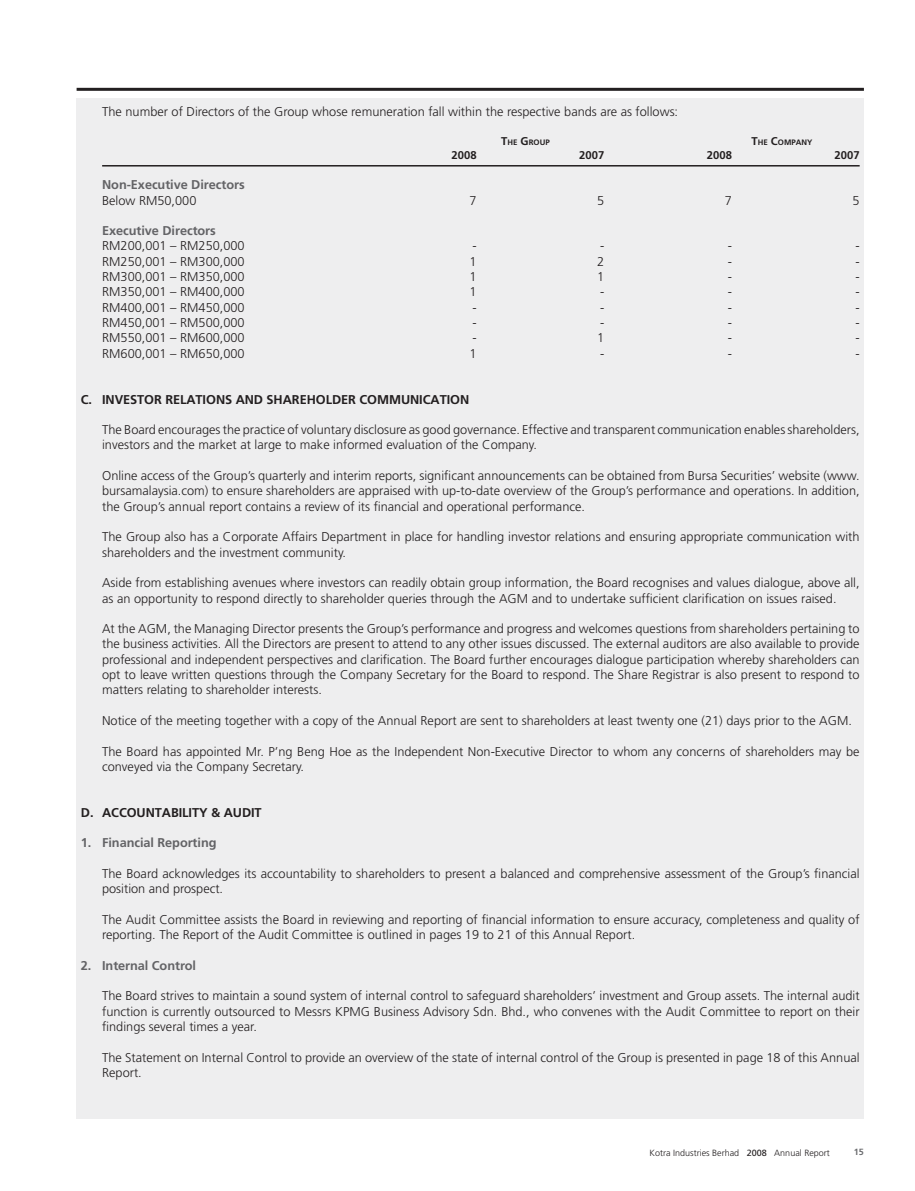
<style>
.page{position:relative;width:915px;height:1191px;background:#fff}
.page>*{position:absolute;margin:0;border:0;box-sizing:border-box;transform-origin:0 0}
.t1{font:300 12.75px/15.3px "Frutiger";color:#231f20}
.t2{font:700 12.75px "Frutiger";letter-spacing:-.005em;color:#636366}
.t3{font:700 12.75px "Frutiger";letter-spacing:-.005em;color:#231f20}
.t4{font:700 11.25px "Frutiger";color:#231f20}
.t5{font:300 9px "Frutiger";color:#231f20}
.t6{font:700 9px "Frutiger";color:#6c6d70}
.t7{font:700 7.8px "Frutiger";color:#231f20}
.s1{font-size:11.25px}
.s2{font-weight:400}
</style>
<div class="page">
<hr style="left:77px;top:88px;width:786px;height:3px;background:#231f20">
<div style="left:77px;top:98px;width:786px;height:1020px;background:#eeeeef"></div>
<hr style="left:102px;top:165px;width:757px;height:1px;background:#231f20">
<p class="t1" style="left:102px;top:105px;width:577px">The number of Directors of the Group whose remuneration fall within the respective bands are as follows:</p>
<p class="t7" style="left:501px;top:139px;width:50px"><span class="s1">T</span>HE <span class="s1">G</span>ROUP</p>
<p class="t7" style="left:751px;top:139px;width:62px"><span class="s1">T</span>HE <span class="s1">C</span>OMPANY</p>
<p class="t4" style="left:451px;top:150px;width:27px">2008</p>
<p class="t4" style="left:579px;top:150px;width:27px">2007</p>
<p class="t4" style="left:706px;top:150px;width:27px">2008</p>
<p class="t4" style="left:834px;top:150px;width:27px">2007</p>
<p class="t2" style="left:102px;top:180px;width:144px">Non-Executive Directors</p>
<p class="t1" style="left:102px;top:193px;width:96px">Below RM50,000</p>
<p class="t1" style="left:469px;top:193px;width:9px">7</p>
<p class="t1" style="left:597px;top:193px;width:9px">5</p>
<p class="t1" style="left:724px;top:193px;width:9px">7</p>
<p class="t1" style="left:852px;top:193px;width:9px">5</p>
<p class="t2" style="left:102px;top:226px;width:115px">Executive Directors</p>
<p class="t1" style="left:102px;top:239px;width:144px">RM200,001 – RM250,000</p>
<p class="t1" style="left:472px;top:239px;width:6px">-</p>
<p class="t1" style="left:600px;top:239px;width:6px">-</p>
<p class="t1" style="left:727px;top:239px;width:6px">-</p>
<p class="t1" style="left:855px;top:239px;width:6px">-</p>
<p class="t1" style="left:102px;top:255px;width:144px">RM250,001 – RM300,000</p>
<p class="t1" style="left:469px;top:255px;width:9px">1</p>
<p class="t1" style="left:597px;top:255px;width:9px">2</p>
<p class="t1" style="left:727px;top:255px;width:6px">-</p>
<p class="t1" style="left:855px;top:255px;width:6px">-</p>
<p class="t1" style="left:102px;top:270px;width:144px">RM300,001 – RM350,000</p>
<p class="t1" style="left:469px;top:270px;width:9px">1</p>
<p class="t1" style="left:597px;top:270px;width:9px">1</p>
<p class="t1" style="left:727px;top:270px;width:6px">-</p>
<p class="t1" style="left:855px;top:270px;width:6px">-</p>
<p class="t1" style="left:102px;top:285px;width:144px">RM350,001 – RM400,000</p>
<p class="t1" style="left:469px;top:285px;width:9px">1</p>
<p class="t1" style="left:600px;top:285px;width:6px">-</p>
<p class="t1" style="left:727px;top:285px;width:6px">-</p>
<p class="t1" style="left:855px;top:285px;width:6px">-</p>
<p class="t1" style="left:102px;top:301px;width:144px">RM400,001 – RM450,000</p>
<p class="t1" style="left:472px;top:301px;width:6px">-</p>
<p class="t1" style="left:600px;top:301px;width:6px">-</p>
<p class="t1" style="left:727px;top:301px;width:6px">-</p>
<p class="t1" style="left:855px;top:301px;width:6px">-</p>
<p class="t1" style="left:102px;top:316px;width:144px">RM450,001 – RM500,000</p>
<p class="t1" style="left:472px;top:316px;width:6px">-</p>
<p class="t1" style="left:600px;top:316px;width:6px">-</p>
<p class="t1" style="left:727px;top:316px;width:6px">-</p>
<p class="t1" style="left:855px;top:316px;width:6px">-</p>
<p class="t1" style="left:102px;top:331px;width:144px">RM550,001 – RM600,000</p>
<p class="t1" style="left:472px;top:331px;width:6px">-</p>
<p class="t1" style="left:597px;top:331px;width:9px">1</p>
<p class="t1" style="left:727px;top:331px;width:6px">-</p>
<p class="t1" style="left:855px;top:331px;width:6px">-</p>
<p class="t1" style="left:102px;top:346px;width:144px">RM600,001 – RM650,000</p>
<p class="t1" style="left:469px;top:346px;width:9px">1</p>
<p class="t1" style="left:600px;top:346px;width:6px">-</p>
<p class="t1" style="left:727px;top:346px;width:6px">-</p>
<p class="t1" style="left:855px;top:346px;width:6px">-</p>
<p class="t3" style="left:81px;top:394px;width:390px">C. INVESTOR RELATIONS AND SHAREHOLDER COMMUNICATION</p>
<p class="t1" style="left:102px;top:423px;width:758px">The Board encourages the practice of voluntary disclosure as good governance. Effective and transparent communication enables shareholders, investors and the market at large to make informed evaluation of the Company.</p>
<p class="t1" style="left:102px;top:469px;width:758px;text-align:justify">Online access of the Group’s quarterly and interim reports, significant announcements can be obtained from Bursa Securities’ website (www. bursamalaysia.com) to ensure shareholders are appraised with up-to-date overview of the Group’s performance and operations. In addition, the Group’s annual report contains a review of its financial and operational performance.</p>
<p class="t1" style="left:102px;top:530px;width:758px">The Group also has a Corporate Affairs Department in place for handling investor relations and ensuring appropriate communication with shareholders and the investment community.</p>
<p class="t1" style="left:102px;top:576px;width:758px">Aside from establishing avenues where investors can readily obtain group information, the Board recognises and values dialogue, above all, as an opportunity to respond directly to shareholder queries through the AGM and to undertake sufficient clarification on issues raised.</p>
<p class="t1" style="left:102px;top:622px;width:758px;text-align:justify">At the AGM, the Managing Director presents the Group’s performance and progress and welcomes questions from shareholders pertaining to the business activities. All the Directors are present to attend to any other issues discussed. The external auditors are also available to provide professional and independent perspectives and clarification. The Board further encourages dialogue participation whereby shareholders can opt to leave written questions through the Company Secretary for the Board to respond. The Share Registrar is also present to respond to matters relating to shareholder interests.</p>
<p class="t1" style="left:102px;top:714px;width:751px">Notice of the meeting together with a copy of the Annual Report are sent to shareholders at least twenty one (21) days prior to the AGM.</p>
<p class="t1" style="left:102px;top:744px;width:758px">The Board has appointed Mr. P’ng Beng Hoe as the Independent Non-Executive Director to whom any concerns of shareholders may be conveyed via the Company Secretary.</p>
<p class="t3" style="left:81px;top:807px;width:182px">D. ACCOUNTABILITY &amp; AUDIT</p>
<p class="t2" style="left:81px;top:838px;width:137px">1. Financial Reporting</p>
<p class="t1" style="left:102px;top:867px;width:758px">The Board acknowledges its accountability to shareholders to present a balanced and comprehensive assessment of the Group’s financial position and prospect.</p>
<p class="t1" style="left:102px;top:913px;width:758px">The Audit Committee assists the Board in reviewing and reporting of financial information to ensure accuracy, completeness and quality of reporting. The Report of the Audit Committee is outlined in pages 19 to 21 of this Annual Report.</p>
<p class="t2" style="left:81px;top:960px;width:117px">2. Internal Control</p>
<p class="t1" style="left:102px;top:989px;width:758px;text-align:justify">The Board strives to maintain a sound system of internal control to safeguard shareholders’ investment and Group assets. The internal audit function is currently outsourced to Messrs KPMG Business Advisory Sdn. Bhd., who convenes with the Audit Committee to report on their findings several times a year.</p>
<p class="t1" style="left:102px;top:1050px;width:758px">The Statement on Internal Control to provide an overview of the state of internal control of the Group is presented in page 18 of this Annual<br>Report.</p>
<p class="t5" style="left:649px;top:1149px;width:182px">Kotra Industries Berhad <span class="s2">2008</span> Annual Report</p>
<p class="t6" style="left:853px;top:1148px;width:12px">15</p>
</div>
